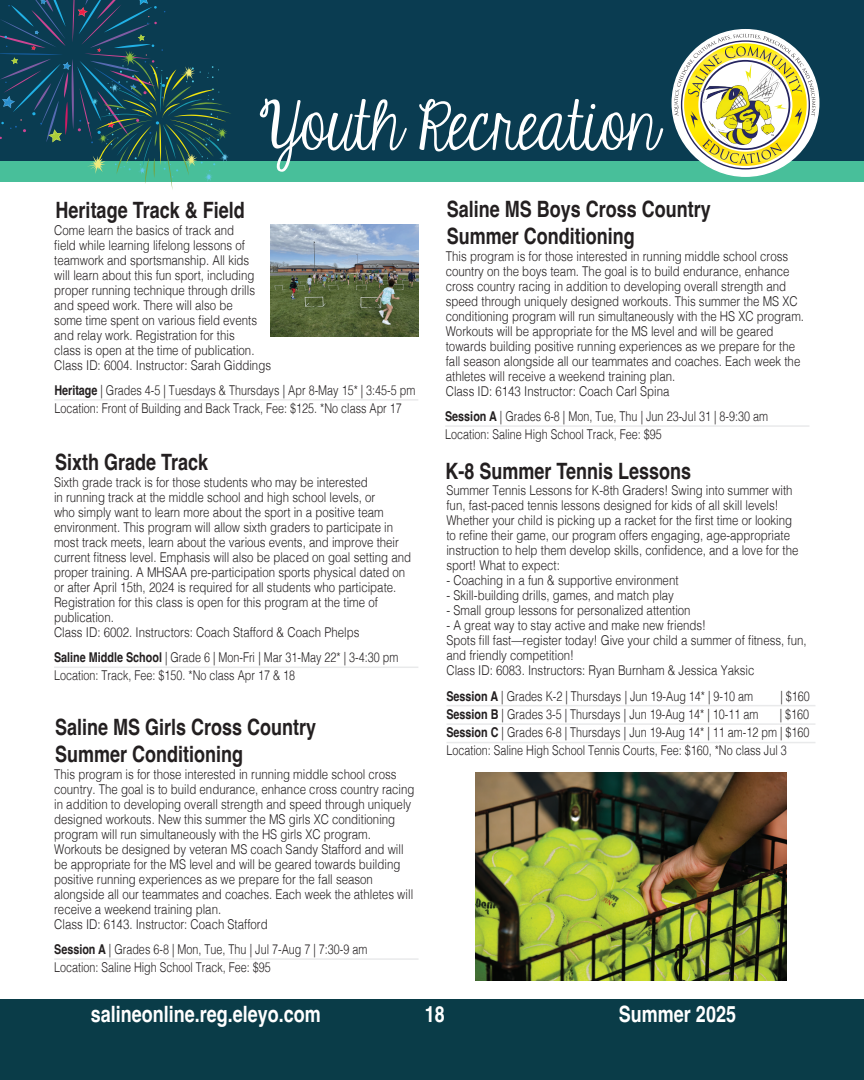
<style>
.page{position:relative;width:864px;height:1080px;background:#fff}
.page>*{position:absolute;margin:0;border:0;box-sizing:border-box;transform-origin:0 0}
.Page_Titles{font:72px "KG Eyes Wide Open";color:#fff}
.Paragraph_Text{font:700 22.5px/27px "Helvetica";color:#231f20;scale:.8 1}
.t1{font:700 22.5px "Helvetica";color:#fff;scale:.8 1}
.Paragraph_Text-2{font:300 13.5px/15px "Helvetica";color:#231f20;scale:.85 1}
.Paragraph_Text-3{font:300 13.5px/18px "Helvetica";color:#231f20;scale:.8 1}
.s1{font-weight:700}
</style>
<div class="page">
<div style="left:0;top:0;width:864px;height:165px;background:#0a3c51"></div>
<div style="left:0;top:161px;width:864px;height:20px;background:#48bf9a"></div>
<div style="left:0;top:999px;width:864px;height:81px;background:#0a3c48"></div>
<svg style="left:674px;top:34px;width:142px;height:135px;background:#bec18a"></svg>
<svg style="left:0;top:0;width:232px;height:190px"></svg>
<hr style="left:447px;top:705px;width:368px;height:1px;background:#e9eaeb">
<hr style="left:447px;top:723px;width:368px;height:2px;background:#e9eaeb">
<hr style="left:447px;top:742px;width:368px;height:1px;background:#e9eaeb">
<hr style="left:54px;top:399px;width:364px;height:2px;background:#e9eaeb">
<hr style="left:54px;top:667px;width:364px;height:1px;background:#e9eaeb">
<hr style="left:54px;top:958px;width:365px;height:2px;background:#e9eaeb">
<hr style="left:445px;top:425px;width:365px;height:2px;background:#e9eaeb">
<img style="left:270px;top:225px;width:149px;height:111px">
<img style="left:475px;top:773px;width:312px;height:207px">
<p class="Page_Titles" style="left:259px;top:87px;width:400px">Youth Recreation</p>
<p class="Paragraph_Text" style="left:56px;top:199px;width:238px">Heritage Track &amp; Field</p>
<p class="Paragraph_Text-2" style="left:54px;top:221px;width:240px">Come learn the basics of track and field while learning lifelong lessons of teamwork and sportsmanship. All kids will learn about this fun sport, including proper running technique through drills and speed work. There will also be some time spent on various field events and relay work. Registration for this class is open at the time of publication.</p>
<p class="Paragraph_Text-2" style="left:54px;top:356px;width:257px">Class ID: 6004. Instructor: Sarah Giddings</p>
<p class="Paragraph_Text-3" style="left:54px;top:380px;width:453px"><span class="s1">Heritage</span> | Grades 4-5 | Tuesdays &amp; Thursdays | Apr 8-May 15* | 3:45-5 pm</p>
<p class="Paragraph_Text-3" style="left:54px;top:398px;width:436px">Location: Front of Building and Back Track, Fee: $125. *No class Apr 17</p>
<p class="Paragraph_Text" style="left:55px;top:451px;width:193px">Sixth Grade Track</p>
<p class="Paragraph_Text-2" style="left:54px;top:474px;width:422px">Sixth grade track is for those students who may be interested<br>in running track at the middle school and high school levels, or<br>who simply want to learn more about the sport in a positive team environment. This program will allow sixth graders to participate in most track meets, learn about the various events, and improve their current fitness level. Emphasis will also be placed on goal setting and proper training. A MHSAA pre-participation sports physical dated on or after April 15th, 2024 is required for all students who participate.<br>Registration for this class is open for this program at the time of publication.</p>
<p class="Paragraph_Text-2" style="left:54px;top:624px;width:361px">Class ID: 6002. Instructors: Coach Stafford &amp; Coach Phelps</p>
<p class="Paragraph_Text-3" style="left:54px;top:647px;width:432px"><span class="s1">Saline Middle School</span> | Grade 6 | Mon-Fri | Mar 31-May 22* | 3-4:30 pm<br>Location: Track, Fee: $150. *No class Apr 17 &amp; 18</p>
<p class="Paragraph_Text" style="left:55px;top:716px;width:328px">Saline MS Girls Cross Country<br>Summer Conditioning</p>
<p class="Paragraph_Text-2" style="left:54px;top:766px;width:425px">This program is for those interested in running middle school cross country. The goal is to build endurance, enhance cross country racing in addition to developing overall strength and speed through uniquely designed workouts. New this summer the MS girls XC conditioning program will run simultaneously with the HS girls XC program.<br>Workouts be designed by veteran MS coach Sandy Stafford and will be appropriate for the MS level and will be geared towards building positive running experiences as we prepare for the fall season alongside all our teammates and coaches. Each week the athletes will receive a weekend training plan.</p>
<p class="Paragraph_Text-2" style="left:54px;top:916px;width:253px">Class ID: 6143. Instructor: Coach Stafford</p>
<p class="Paragraph_Text-3" style="left:54px;top:939px;width:393px"><span class="s1">Session A</span> | Grades 6-8 | Mon, Tue, Thu | Jul 7-Aug 7 | 7:30-9 am</p>
<p class="Paragraph_Text-3" style="left:54px;top:957px;width:272px">Location: Saline High School Track, Fee: $95</p>
<p class="Paragraph_Text" style="left:447px;top:198px;width:332px">Saline MS Boys Cross Country<br>Summer Conditioning</p>
<p class="Paragraph_Text-2" style="left:446px;top:248px;width:423px">This program is for those interested in running middle school cross country on the boys team. The goal is to build endurance, enhance cross country racing in addition to developing overall strength and speed through uniquely designed workouts. This summer the MS XC conditioning program will run simultaneously with the HS XC program.<br>Workouts will be appropriate for the MS level and will be geared towards building positive running experiences as we prepare for the fall season alongside all our teammates and coaches. Each week the athletes will receive a weekend training plan.</p>
<p class="Paragraph_Text-2" style="left:446px;top:383px;width:265px">Class ID: 6143 Instructor: Coach Carl Spina</p>
<p class="Paragraph_Text-3" style="left:445px;top:406px;width:405px"><span class="s1">Session A</span> | Grades 6-8 | Mon, Tue, Thu | Jun 23-Jul 31 | 8-9:30 am</p>
<p class="Paragraph_Text-3" style="left:445px;top:424px;width:272px">Location: Saline High School Track, Fee: $95</p>
<p class="Paragraph_Text" style="left:446px;top:460px;width:309px">K-8 Summer Tennis Lessons</p>
<p class="Paragraph_Text-2" style="left:446px;top:482px;width:416px">Summer Tennis Lessons for K-8th Graders! Swing into summer with fun, fast-paced tennis lessons designed for kids of all skill levels!<br>Whether your child is picking up a racket for the first time or looking to refine their game, our program offers engaging, age-appropriate instruction to help them develop skills, confidence, and a love for the sport! What to expect:</p>
<p class="Paragraph_Text-2" style="left:446px;top:572px;width:275px">- Coaching in a fun &amp; supportive environment</p>
<p class="Paragraph_Text-2" style="left:446px;top:587px;width:269px">- Skill-building drills, games, and match play</p>
<p class="Paragraph_Text-2" style="left:446px;top:602px;width:289px">- Small group lessons for personalized attention</p>
<p class="Paragraph_Text-2" style="left:446px;top:617px;width:307px">- A great way to stay active and make new friends!</p>
<p class="Paragraph_Text-2" style="left:446px;top:632px;width:425px">Spots fi ll fast—register today! Give your child a summer of fitness, fun, and friendly competition!</p>
<p class="Paragraph_Text-2" style="left:446px;top:662px;width:364px">Class ID: 6083. Instructors: Ryan Burnham &amp; Jessica Yaksic</p>
<p class="Paragraph_Text-3" style="left:446px;top:686px;width:385px"><span class="s1">Session A</span> | Grades K-2 | Thursdays | Jun 19-Aug 14* | 9-10 am</p>
<p class="Paragraph_Text-3" style="left:780px;top:686px;width:38px">| $160</p>
<p class="Paragraph_Text-3" style="left:446px;top:704px;width:391px"><span class="s1">Session B</span> | Grades 3-5 | Thursdays | Jun 19-Aug 14* | 10-11 am</p>
<p class="Paragraph_Text-3" style="left:780px;top:704px;width:38px">| $160</p>
<p class="Paragraph_Text-3" style="left:446px;top:722px;width:455px"><span class="s1">Session C</span> | Grades 6-8 | Thursdays | Jun 19-Aug 14* | 11 am-12 pm | $160</p>
<p class="Paragraph_Text-3" style="left:446px;top:740px;width:427px">Location: Saline High School Tennis Courts, Fee: $160, *No class Jul 3</p>
<h2 class="t1" style="left:91px;top:1000px;width:289px">salineonline.reg.eleyo.com</h2>
<h2 class="t1" style="left:425px;top:1000px;width:27px">18</h2>
<h2 class="t1" style="left:619px;top:1000px;width:148px">Summer 2025</h2>
</div>
